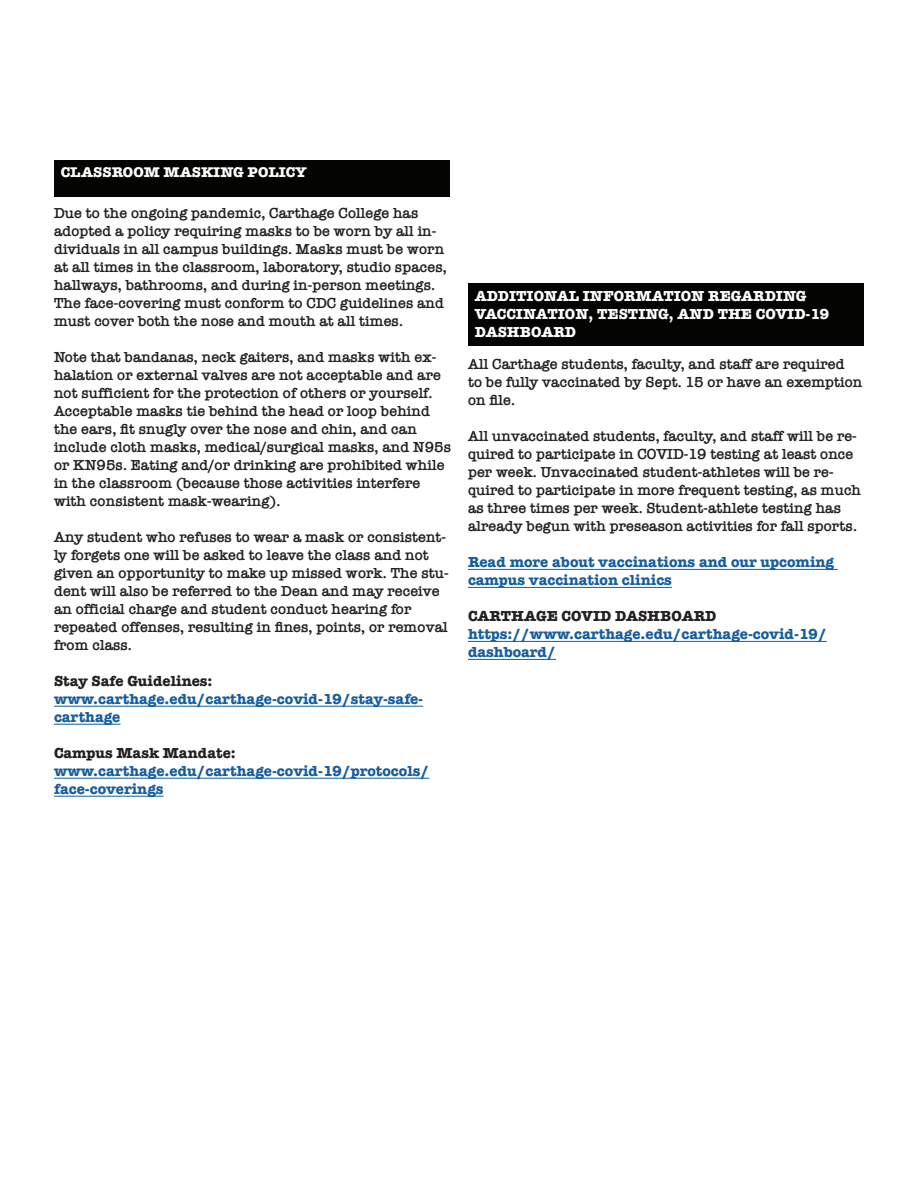
<style>
.page{position:relative;width:918px;height:1188px;background:#fff}
.page>*{position:absolute;margin:0;border:0;box-sizing:border-box;transform-origin:0 0}
.t1{font:600 15px/18px "American Typewriter";color:#231f20}
.t2{font:700 15px/18px "American Typewriter";color:#175d9e}
.t3{font:700 15px/18px "American Typewriter";color:#fff}
.t4{font:700 15px "American Typewriter";color:#231f20}
.t5{font:700 14.55px "American Typewriter";color:#fff}
</style>
<div class="page">
<hr style="left:54px;top:706px;width:369px;height:1px;background:#175d9e">
<hr style="left:54px;top:724px;width:66px;height:1px;background:#175d9e">
<hr style="left:54px;top:778px;width:375px;height:1px;background:#175d9e">
<hr style="left:54px;top:796px;width:110px;height:1px;background:#175d9e">
<hr style="left:468px;top:569px;width:370px;height:1px;background:#175d9e">
<hr style="left:468px;top:587px;width:204px;height:1px;background:#175d9e">
<hr style="left:468px;top:641px;width:359px;height:1px;background:#175d9e">
<hr style="left:468px;top:659px;width:88px;height:1px;background:#175d9e">
<div style="left:54px;top:160px;width:396px;height:37px;background:#040503"></div>
<div style="left:468px;top:284px;width:396px;height:62px;background:#040503"></div>
<p class="t5" style="left:61px;top:159px;width:247px">CLASSROOM MASKING POLICY</p>
<p class="t1" style="left:54px;top:203px;width:394px">Due to the ongoing pandemic, Carthage College has adopted a policy requiring masks to be worn by all in&shy;dividuals in all campus buildings. Masks must be worn at all times in the classroom, laboratory, studio spaces, hallways, bathrooms, and during in-person meetings.<br>The face-covering must conform to CDC guidelines and must cover both the nose and mouth at all times.</p>
<p class="t1" style="left:54px;top:347px;width:399px">Note that bandanas, neck gaiters, and masks with ex&shy;halation or external valves are not acceptable and are not sufficient for the protection of others or yourself.<br>Acceptable masks tie behind the head or loop behind the ears, fit snugly over the nose and chin, and can include cloth masks, medical/surgical masks, and N95s or KN95s. Eating and/or drinking are prohibited while in the classroom (because those activities interfere with consistent mask-wearing).</p>
<p class="t1" style="left:54px;top:527px;width:396px">Any student who refuses to wear a mask or consistent&shy;ly forgets one will be asked to leave the class and not given an opportunity to make up missed work. The stu&shy;dent will also be referred to the Dean and may receive an official charge and student conduct hearing for repeated offenses, resulting in fines, points, or removal from class.</p>
<p class="t4" style="left:54px;top:668px;width:160px">Stay Safe Guidelines:</p>
<p class="t2" style="left:54px;top:689px;width:371px">www.carthage.edu/carthage-covid-19/stay-safe&shy;carthage</p>
<p class="t4" style="left:54px;top:740px;width:183px">Campus Mask Mandate:</p>
<p class="t2" style="left:54px;top:761px;width:377px">www.carthage.edu/carthage-covid-19/protocols/ face-coverings</p>
<p class="t3" style="left:475px;top:286px;width:333px">ADDITIONAL INFORMATION REGARDING</p>
<p class="t3" style="left:475px;top:304px;width:356px">VACCINATION, TESTING, AND THE COVID-19<br>DASHBOARD</p>
<p class="t1" style="left:468px;top:355px;width:396px">All Carthage students, faculty, and staff are required to be fully vaccinated by Sept. 15 or have an exemption on file.</p>
<p class="t1" style="left:468px;top:427px;width:395px">All unvaccinated students, faculty, and staff will be re&shy;quired to participate in COVID-19 testing at least once per week. Unvaccinated student-athletes will be re&shy;quired to participate in more frequent testing, as much as three times per week. Student-athlete testing has already begun with preseason activities for fall sports.</p>
<p class="t2" style="left:468px;top:552px;width:368px">Read more about vaccinations and our upcoming campus vaccination clinics</p>
<p class="t4" style="left:468px;top:603px;width:250px">CARTHAGE COVID DASHBOARD</p>
<p class="t2" style="left:468px;top:624px;width:360px">https://www.carthage.edu/carthage-covid-19/ dashboard/</p>
</div>
